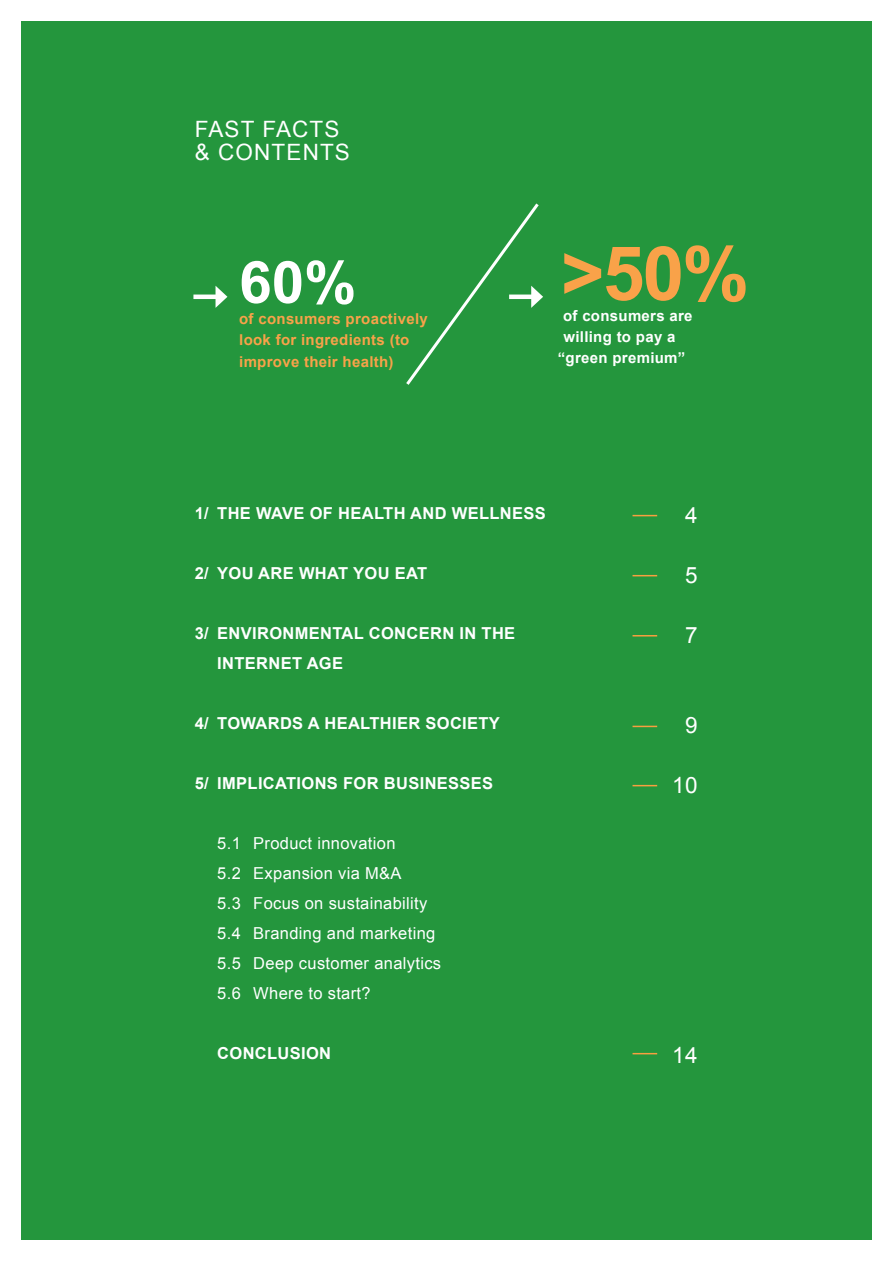
<style>
.page{position:relative;width:893px;height:1263px;background:#fff}
.page>*{position:absolute;margin:0;border:0;box-sizing:border-box;transform-origin:0 0}
.t1{font:700 75px "Arial";color:#f9a249}
.t2{font:700 58.5px "Arial";color:#fff}
.Management__Conclusi{font:22.5px/22.5px "Arial";letter-spacing:.05em;color:#fff}
.Content_Page_Numbers{font:22.5px "Arial";color:#fff}
.Content{font:700 16.5px "Arial";letter-spacing:.02em;color:#fff}
.Content-2{font:16.5px "Arial";letter-spacing:.02em;color:#fff}
.t3{font:700 15px/21px "Arial";letter-spacing:.02em;color:#f9a249}
.t4{font:700 15px "Arial";letter-spacing:.02em;color:#fff}
</style>
<div class="page">
<div style="left:21px;top:21px;width:851px;height:1219px;background:#24963d"></div>
<svg style="left:632px;top:515px;width:25px;height:1px"></svg>
<svg style="left:632px;top:575px;width:25px;height:1px"></svg>
<svg style="left:632px;top:635px;width:25px;height:1px"></svg>
<svg style="left:632px;top:726px;width:25px;height:1px"></svg>
<svg style="left:632px;top:785px;width:25px;height:1px"></svg>
<svg style="left:632px;top:1053px;width:25px;height:1px"></svg>
<hr style="left:193px;top:295px;width:27px;height:4px;background:#fff">
<svg style="left:216px;top:286px;width:11px;height:22px"></svg>
<svg style="left:406px;top:203px;width:137px;height:182px"></svg>
<p class="Management__Conclusi" style="left:195px;top:118px;width:157px">FAST FACTS &amp; CONTENTS</p>
<p class="t2" style="left:239px;top:244px;width:119px">60%</p>
<p class="t3" style="left:239px;top:309px;width:190px">of consumers proactively look for ingredients (to</p>
<p class="t3" style="left:239px;top:352px;width:156px">improve their health)</p>
<p class="t1" style="left:561px;top:224px;width:190px">&gt;50%</p>
<p class="t4" style="left:563px;top:306px;width:131px">of consumers are</p>
<p class="t4" style="left:563px;top:327px;width:114px">willing to pay a</p>
<p class="t4" style="left:558px;top:348px;width:129px">“green premium”</p>
<p class="Content" style="left:195px;top:503px;width:353px">1/ THE WAVE OF HEALTH AND WELLNESS</p>
<p class="Content_Page_Numbers" style="left:685px;top:500px;width:14px">4</p>
<p class="Content" style="left:195px;top:563px;width:16px">2/</p>
<p class="Content" style="left:217px;top:563px;width:212px">YOU ARE WHAT YOU EAT</p>
<p class="Content_Page_Numbers" style="left:685px;top:560px;width:14px">5</p>
<p class="Content" style="left:195px;top:623px;width:322px">3/ ENVIRONMENTAL CONCERN IN THE</p>
<p class="Content" style="left:217px;top:653px;width:127px">INTERNET AGE</p>
<p class="Content_Page_Numbers" style="left:685px;top:620px;width:14px">7</p>
<p class="Content" style="left:195px;top:713px;width:307px">4/ TOWARDS A HEALTHIER SOCIETY</p>
<p class="Content_Page_Numbers" style="left:685px;top:710px;width:14px">9</p>
<p class="Content" style="left:195px;top:773px;width:300px">5/ IMPLICATIONS FOR BUSINESSES</p>
<p class="Content_Page_Numbers" style="left:672px;top:770px;width:27px">10</p>
<p class="Content-2" style="left:217px;top:833px;width:180px">5.1 Product innovation</p>
<p class="Content-2" style="left:217px;top:863px;width:186px">5.2 Expansion via M&amp;A</p>
<p class="Content-2" style="left:217px;top:893px;width:212px">5.3 Focus on sustainability</p>
<p class="Content-2" style="left:217px;top:923px;width:220px">5.4 Branding and marketing</p>
<p class="Content-2" style="left:217px;top:953px;width:225px">5.5 Deep customer analytics</p>
<p class="Content-2" style="left:217px;top:983px;width:155px">5.6 Where to start?</p>
<p class="Content" style="left:217px;top:1043px;width:115px">CONCLUSION</p>
<p class="Content_Page_Numbers" style="left:672px;top:1040px;width:27px">14</p>
</div>
